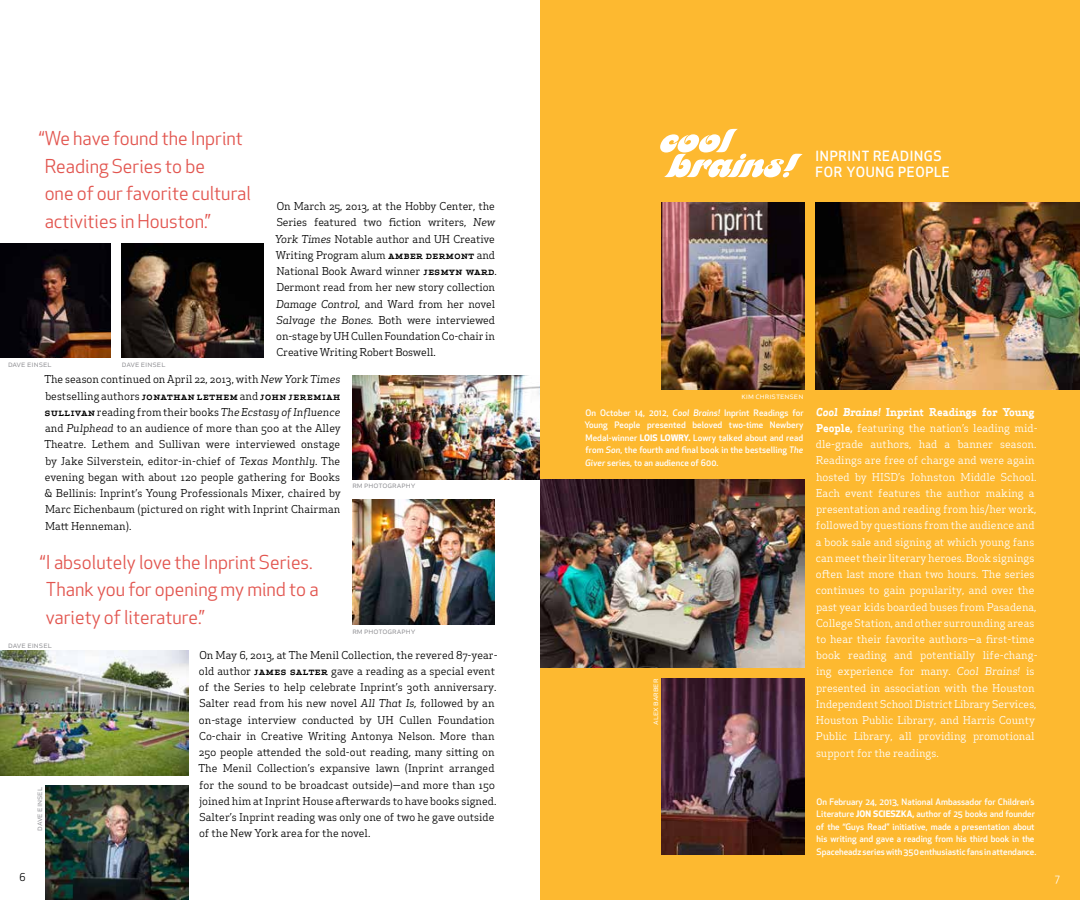
<style>
.page{position:relative;width:1080px;height:900px;background:#fff}
.page>*{position:absolute;margin:0;border:0;box-sizing:border-box;transform-origin:0 0}
.t1{font:18.75px/27.5px "Apex New";color:#e2554f}
.t2{font:500 13.75px/16.2px "Apex New";letter-spacing:.05em;color:#fff}
.t3{font:10.62px/16.2px "Apex Serif";color:#000}
.t4{font:10.62px/16.2px "Apex Serif";color:#fff}
.t5{font:10.62px "Apex New PS Book Oldstyle";color:#000}
.t6{font:10.62px "Apex New PS Book Oldstyle";color:#fff}
.t7{font:500 8.75px/12.5px "Apex New";color:#fff}
.t8{font:8.75px "Apex New PS Book Caps";color:#919195}
.t9{font:8.75px "Apex New PS Book Caps";color:#fff}
.s1{font-style:italic}
.s2{font-weight:500}
.s3{font-weight:700}
.s4{font-weight:700;font-style:italic}
</style>
<div class="page">
<div style="left:540px;top:0;width:540px;height:900px;background:#fdb930"></div>
<img style="left:352px;top:375px;width:188px;height:104px">
<img style="left:352px;top:499px;width:143px;height:125px">
<img style="left:0;top:651px;width:188px;height:124px">
<img style="left:46px;top:786px;width:142px;height:114px">
<img style="left:122px;top:243px;width:142px;height:114px">
<img style="left:0;top:243px;width:111px;height:114px">
<img style="left:662px;top:679px;width:142px;height:176px">
<img style="left:540px;top:480px;width:265px;height:188px">
<img style="left:662px;top:202px;width:142px;height:188px">
<img style="left:815px;top:202px;width:265px;height:188px">
<svg style="left:660px;top:129px;width:143px;height:48px"></svg>
<h1 class="t1" style="left:45px;top:125px;width:208px;text-indent:-6px">“We have found the Inprint<br>Reading Series to be<br>one of our favorite cultural activities in Houston.”</h1>
<p class="t8" style="left:8px;top:358px;width:45px">dave einsel</p>
<p class="t8" style="left:122px;top:358px;width:45px">dave einsel</p>
<p class="t3" style="left:275px;top:198px;width:222px;text-align:justify">On March 25, 2013, at the Hobby Center, the Series featured two fiction writers, <span class="s1">New York Times</span> Notable author and UH Creative Writing Program alum <span class="s2">AMBER DERMONT</span></p>
<p class="t3" style="left:276px;top:247px;width:222px;text-indent:200px">and National Book Award winner <span class="s2">JESMYN WARD</span>.<br>Dermont read from her new story collection <span class="s1">Damage Control,</span> and Ward from her novel <span class="s1">Salvage the Bones.</span> Both were interviewed on-stage by UH Cullen Foundation Co-chair in Creative Writing Robert Boswell.</p>
<p class="t3" style="left:44px;top:371px;width:297px">The season continued on April 22, 2013, with <span class="s1">New York Times </span>bestselling authors <span class="s2">JONAT</span></p>
<p class="t3" style="left:44px;top:388px;width:298px;text-align:justify;text-indent:129px"><span class="s2">HAN LETHEM</span> and <span class="s2">JOHN JEREMIAH SULLIVAN</span> reading from their books <span class="s1">The Ecstasy of Influence </span>and <span class="s1">Pulphead</span> to an audience of more than 500 at the Alley Theatre. Lethem and Sullivan were interviewed onstage by Jake Silverstein, editor-in-chief of <span class="s1">Texas Monthly</span>. The evening began with about 120 people gathering for Books &amp; Bellinis: Inprint’s Young Professionals Mixer, chaired by Marc Eichenbaum (pictured on right with Inprint Chairman Matt Henneman).</p>
<h1 class="t1" style="left:46px;top:549px;width:274px;text-indent:-6px">“I absolutely love the Inprint Series.<br>Thank you for opening my mind to a variety of literature.”</h1>
<p class="t8" style="left:8px;top:639px;width:45px">dave einsel</p>
<p class="t8" style="left:352px;top:480px;width:64px">rm photography</p>
<p class="t8" style="left:352px;top:625px;width:64px">rm photography</p>
<p class="t8" style="left:33px;top:831px;width:45px;rotate:-90deg">dave einsel</p>
<p class="t3" style="left:199px;top:647px;width:300px">On May 6, 2013, at The Menil Collection, the revered 87-year&shy;old author <span class="s2">James</span></p>
<p class="t3" style="left:198px;top:663px;width:300px;text-indent:91px"><span class="s2">Salter</span> gave a reading as a special event of the Series to help celebrate Inprint’s 30th anniversary.<br>Salter read from his new novel <span class="s1">All That Is,</span> followed by an on-stage interview conducted by UH Cullen Foundation Co-chair in Creative Writing Antonya Nelson. More than 250 people attended the sold-out reading, many sitting on The Menil Collection’s expansive lawn (Inprint arranged for the sound to be broadcast outside)—and more than 150 joined him at Inprint House afterwards to have books signed.<br>Salter’s Inprint reading was only one of two he gave outside of the New York area for the novel.</p>
<p class="t2" style="left:816px;top:148px;width:136px">INPRINT READINGS<br>FOR YOUNG PEOPLE</p>
<p class="t9" style="left:741px;top:390px;width:64px">kim christensen</p>
<p class="t7" style="left:584px;top:406px;width:221px;text-align:justify">On October 14, 2012, <span class="s1">Cool Brains!</span> Inprint Readings for Young People presented beloved two-time Newbery Medal-winner <span class="s3">LOIS LOWRY.</span> Lowry talked about and read from <span class="s1">Son</span>, the fourth and final book in the bestselling <span class="s1">The Giver</span> series, to an audience of 600.</p>
<p class="t9" style="left:649px;top:725px;width:48px;rotate:-90deg">alex barber</p>
<p class="t4" style="left:816px;top:403px;width:223px"><span class="s4">Cool Brains!</span> <span class="s3">Inprint Readings for Young People,</span> featuring the nation’s leading mid&shy;dle-grade authors, had a banner season.<br>Readings are free of charge and were again hosted by HISD’s Johnston Middle School.<br>Each event features the author making a presentation and reading from his/her work, followed by questions from the audience and a book sale and signing at which young fans can meet their literary heroes. Book signings often last more than two hours. The series continues to gain popularity, and over the past year kids boarded buses from Pasadena, College Station, and other surrounding areas to hear their favorite authors—a first-time book reading and potentially life-chang&shy;ing experience for many. <span class="s1">Cool Brains!</span> is presented in association with the Houston Independent School District Library Services, Houston Public Library, and Harris County Public Library, all providing promotional support for the readings.</p>
<p class="t7" style="left:816px;top:796px;width:222px">On February 24, 2013, National Ambassador for Children’s Literature <span class="s3">JON SCIESZKA,</span> author of 25 books and founder of the “Guys Read” initiative, made a presentation about his writing and gave a reading from his third book in the Spaceheadz series with 350 enthusiastic fans in attendance.</p>
<p class="t5" style="left:19px;top:872px;width:8px">6</p>
<p class="t6" style="left:1055px;top:872px;width:6px">7</p>
</div>
